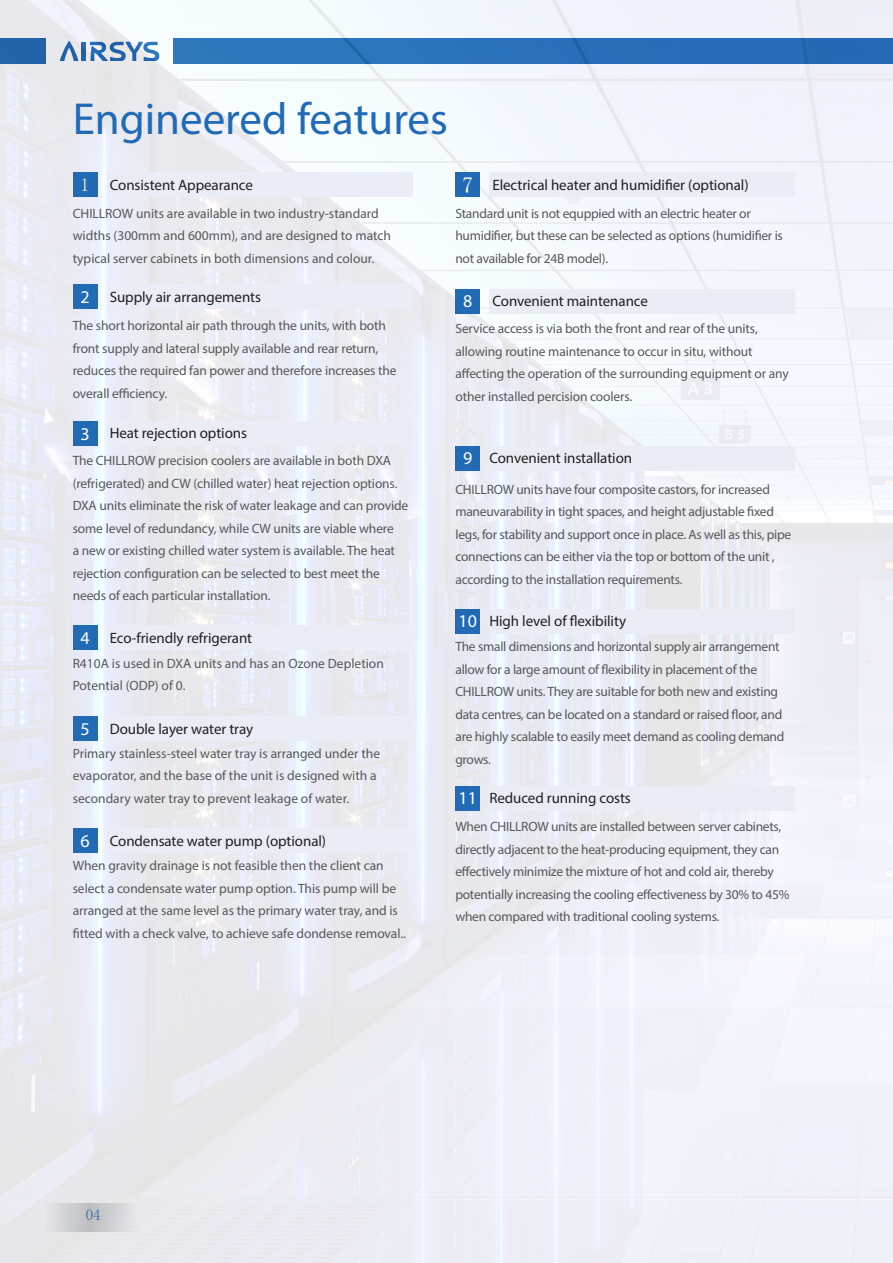
<style>
.page{position:relative;width:893px;height:1263px;background:#fff}
.page>*{position:absolute;margin:0;border:0;box-sizing:border-box;transform-origin:0 0}
.t1{font:45px "Myriad Pro";color:#226ab4}
.t2{font:22.5px "Sim Sun";color:#fff}
.t3{font:18px "Myriad Pro";color:#fff}
.t4{font:18px "Sim Sun";color:#fff}
.t5{font:15px "Myriad Pro";letter-spacing:-.005em;color:#231f20}
.t6{font:15px "Sim Sun";color:#226ab4}
.t7{font:13.5px/22.5px "Myriad Pro";letter-spacing:-.01em;color:#57585a}
</style>
<div class="page">
<img style="left:0;top:0;width:893px;height:1263px">
<div style="left:107px;top:828px;width:306px;height:25px;background:#eaedf6"></div>
<div style="left:73px;top:828px;width:24px;height:25px;background:#226ab4"></div>
<div style="left:107px;top:172px;width:306px;height:25px;background:#eaedf6"></div>
<div style="left:73px;top:172px;width:24px;height:25px;background:#226ab4"></div>
<div style="left:107px;top:284px;width:306px;height:25px;background:#eaedf6"></div>
<div style="left:73px;top:284px;width:24px;height:25px;background:#226ab4"></div>
<div style="left:107px;top:421px;width:306px;height:25px;background:#eaedf6"></div>
<div style="left:73px;top:421px;width:24px;height:25px;background:#226ab4"></div>
<div style="left:107px;top:625px;width:306px;height:25px;background:#eaedf6"></div>
<div style="left:73px;top:625px;width:24px;height:25px;background:#226ab4"></div>
<div style="left:107px;top:716px;width:306px;height:25px;background:#eaedf6"></div>
<div style="left:73px;top:716px;width:24px;height:25px;background:#226ab4"></div>
<div style="left:489px;top:172px;width:306px;height:25px;background:#eaedf6"></div>
<div style="left:455px;top:172px;width:25px;height:25px;background:#226ab4"></div>
<div style="left:489px;top:289px;width:306px;height:24px;background:#eaedf6"></div>
<div style="left:455px;top:289px;width:25px;height:24px;background:#226ab4"></div>
<div style="left:489px;top:446px;width:306px;height:24px;background:#eaedf6"></div>
<div style="left:455px;top:446px;width:25px;height:24px;background:#226ab4"></div>
<svg style="left:892px;top:38px;width:1px;height:26px"></svg>
<div style="left:489px;top:609px;width:306px;height:25px;background:#eaedf6"></div>
<div style="left:455px;top:609px;width:25px;height:25px;background:#226ab4"></div>
<div style="left:489px;top:786px;width:306px;height:25px;background:#eaedf6"></div>
<div style="left:455px;top:786px;width:25px;height:25px;background:#226ab4"></div>
<p class="t1" style="left:73px;top:91px;width:377px">Engineered features</p>
<p class="t4" style="left:81px;top:176px;width:10px">1</p>
<p class="t5" style="left:110px;top:175px;width:145px">Consistent Appearance</p>
<p class="t7" style="left:73px;top:202px;width:320px">CHILLROW units are available in two industry-standard widths (300mm and 600mm), and are designed to match typical server cabinets in both dimensions and colour.</p>
<p class="t2" style="left:462px;top:173px;width:13px">7</p>
<p class="t5" style="left:492px;top:175px;width:258px">Electrical heater and humidifier (optional)</p>
<p class="t7" style="left:455px;top:202px;width:329px">Standard unit is not equppied with an electric heater or humidifier, but these can be selected as options (humidifier is not available for 24B model).</p>
<p class="t3" style="left:80px;top:286px;width:11px">2</p>
<p class="t5" style="left:110px;top:287px;width:153px">Supply air arrangements</p>
<p class="t7" style="left:73px;top:314px;width:325px">The short horizontal air path through the units, with both front supply and lateral supply available and rear return, reduces the required fan power and therefore increases the overall efficiency.</p>
<p class="t3" style="left:80px;top:422px;width:11px">3</p>
<p class="t5" style="left:110px;top:424px;width:139px">Heat rejection options</p>
<p class="t7" style="left:73px;top:449px;width:337px">The CHILLROW precision coolers are available in both DXA (refrigerated) and CW (chilled water) heat rejection options.<br>DXA units eliminate the risk of water leakage and can provide some level of redundancy, while CW units are viable where<br>a new or existing chilled water system is available. The heat rejection configuration can be selected to best meet the needs of each particular installation.</p>
<p class="t3" style="left:80px;top:626px;width:11px">4</p>
<p class="t5" style="left:110px;top:628px;width:144px">Eco-friendly refrigerant</p>
<p class="t7" style="left:73px;top:652px;width:313px">R410A is used in DXA units and has an Ozone Depletion<br>Potential (ODP) of 0.</p>
<p class="t3" style="left:80px;top:717px;width:11px">5</p>
<p class="t5" style="left:110px;top:719px;width:145px">Double layer water tray</p>
<p class="t7" style="left:73px;top:742px;width:309px">Primary stainless-steel water tray is arranged under the evaporator, and the base of the unit is designed with a secondary water tray to prevent leakage of water.</p>
<p class="t3" style="left:80px;top:830px;width:11px">6</p>
<p class="t5" style="left:110px;top:832px;width:218px">Condensate water pump (optional)</p>
<p class="t7" style="left:73px;top:854px;width:335px">When gravity drainage is not feasible then the client can select a condensate water pump option. This pump will be arranged at the same level as the primary water tray, and is fitted with a check valve, to achieve safe dondense removal..</p>
<p class="t3" style="left:463px;top:290px;width:11px">8</p>
<p class="t5" style="left:492px;top:292px;width:157px">Convenient maintenance</p>
<p class="t7" style="left:455px;top:317px;width:335px">Service access is via both the front and rear of the units, allowing routine maintenance to occur in situ, without affecting the operation of the surrounding equipment or any other installed percision coolers.</p>
<p class="t3" style="left:463px;top:447px;width:11px">9</p>
<p class="t5" style="left:489px;top:449px;width:144px">Convenient installation</p>
<p class="t7" style="left:455px;top:478px;width:337px">CHILLROW units have four composite castors, for increased maneuvarability in tight spaces, and height adjustable fixed legs, for stability and support once in place. As well as this, pipe connections can be either via the top or bottom of the unit , according to the installation requirements.</p>
<p class="t3" style="left:458px;top:610px;width:20px">10</p>
<p class="t5" style="left:489px;top:612px;width:138px">High level of flexibility</p>
<p class="t7" style="left:455px;top:635px;width:331px">The small dimensions and horizontal supply air arrangement allow for a large amount of flexibility in placement of the CHILLROW units. They are suitable for both new and existing data centres, can be located on a standard or raised floor, and are highly scalable to easily meet demand as cooling demand grows.</p>
<p class="t3" style="left:458px;top:787px;width:20px">11</p>
<p class="t5" style="left:489px;top:789px;width:143px">Reduced running costs</p>
<p class="t7" style="left:455px;top:815px;width:335px">When CHILLROW units are installed between server cabinets, directly adjacent to the heat-producing equipment, they can effectively minimize the mixture of hot and cold air, thereby potentially increasing the cooling effectiveness by 30% to 45% when compared with traditional cooling systems.</p>
<p class="t6" style="left:86px;top:1207px;width:16px">04</p>
</div>
